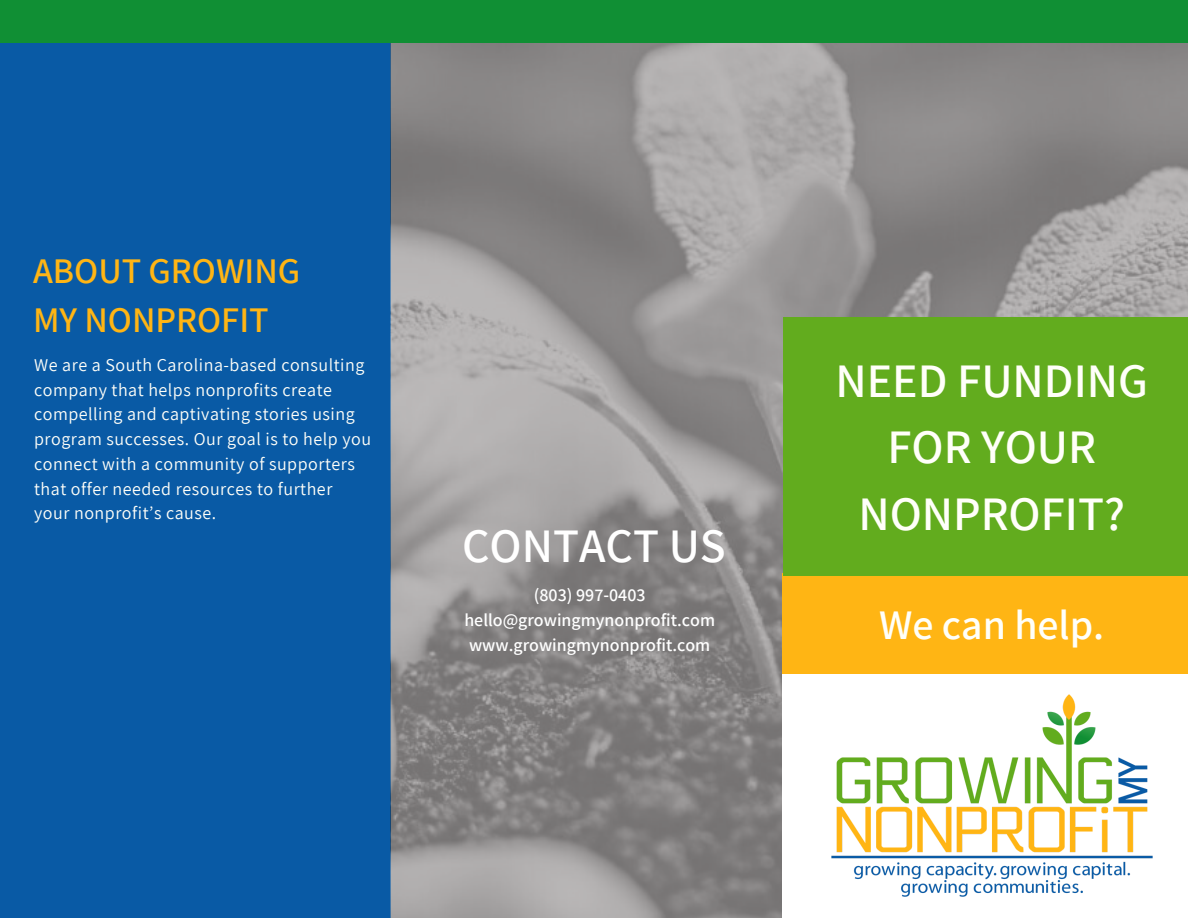
<style>
.page{position:relative;width:1188px;height:918px;background:#fff}
.page>*{position:absolute;margin:0;border:0;box-sizing:border-box;transform-origin:0 0}
.t1{font:600 48px/66.3px "Assistant";color:#fffff9;text-align:center}
.t2{font:600 48px "Assistant";color:#fff}
.t3{font:600 42px "Assistant";color:#fffff9}
.t4{font:600 36px/49.5px "Assistant";color:#ffb514}
.t5{font:18px/24.8px "Assistant";letter-spacing:.03em;color:#fffff9}
.t6{font:600 18px/24.8px "Assistant";color:#fff;text-align:center}
</style>
<div class="page">
<div style="left:0;top:0;width:390px;height:918px;background:#095aa5"></div>
<img style="left:391px;top:42px;width:797px;height:876px">
<div style="left:783px;top:574px;width:405px;height:102px;background:#ffb514"></div>
<div style="left:0;top:0;width:1188px;height:42px;background:#108f34"></div>
<div style="left:783px;top:674px;width:405px;height:244px;background:#fff"></div>
<div style="left:783px;top:317px;width:405px;height:258px;background:#62ac1e"></div>
<img style="left:831px;top:694px;width:322px;height:203px">
<h3 class="t4" style="left:33px;top:245px;width:269px">ABOUT GROWING<br>MY NONPROFIT</h3>
<p class="t5" style="left:34px;top:352px;width:338px">We are a South Carolina-based consulting company that helps nonprofits create compelling and captivating stories using program successes. Our goal is to help you connect with a community of supporters that offer needed resources to further your nonprofit’s cause.</p>
<h1 class="t2" style="left:462px;top:513px;width:265px">CONTACT US</h1>
<p class="t6" style="left:464px;top:582px;width:252px">(803) 997-0403 hello@growingmynonprofit.com www.growingmynonprofit.com</p>
<h1 class="t1" style="left:835px;top:346px;width:314px">NEED FUNDING<br>FOR YOUR<br>NONPROFIT?</h1>
<h2 class="t3" style="left:879px;top:596px;width:227px">We can help.</h2>
</div>
